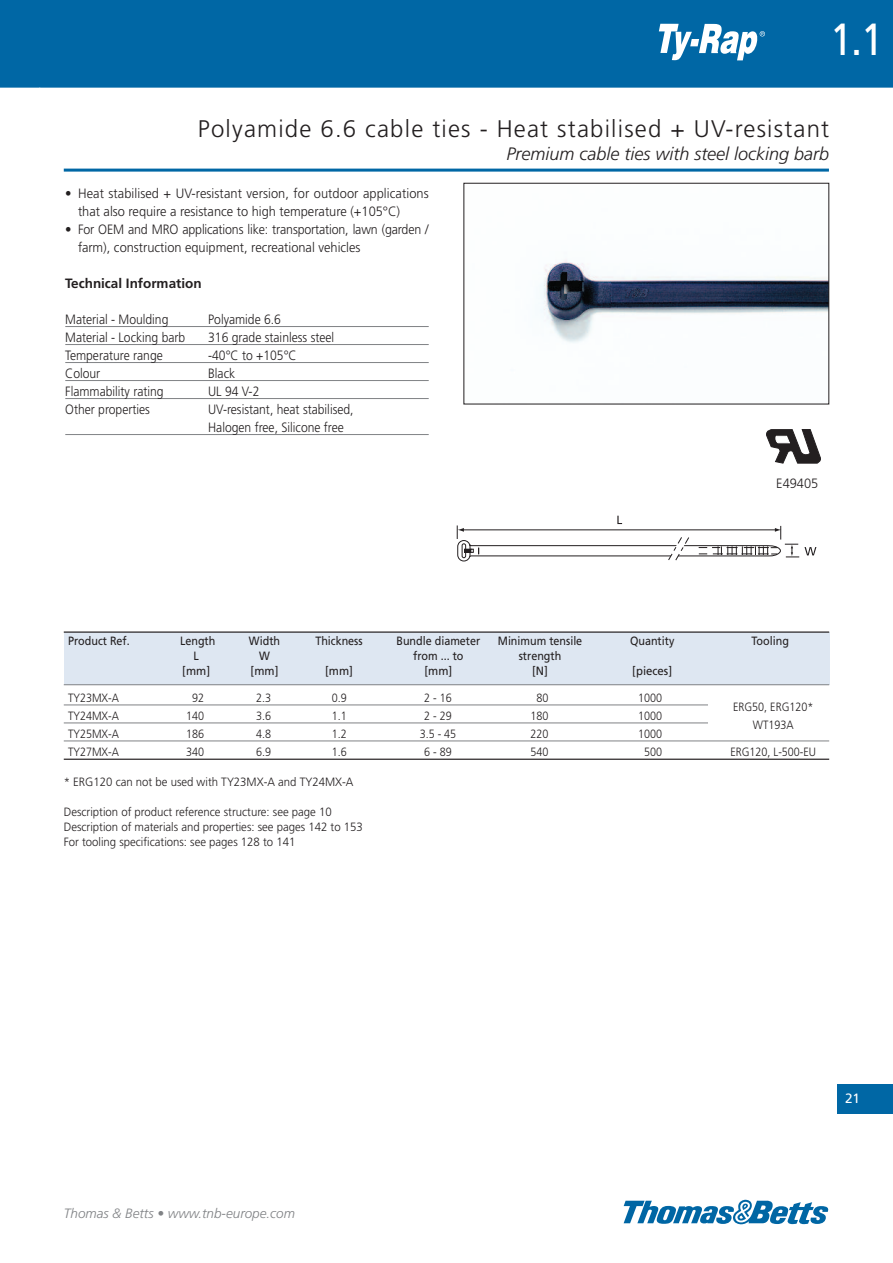
<style>
.page{position:relative;width:893px;height:1263px;background:#fff}
.page>*{position:absolute;margin:0;border:0;box-sizing:border-box;transform-origin:0 0}
.t1{font:45px "Frutiger";color:#fff;scale:.88 1}
.t2{font:300 24px "Frutiger";letter-spacing:.05em;color:#231f20}
.t3{font:italic 300 18px "Frutiger";color:#231f20}
.t4{font:300 13.5px/18px "Frutiger";color:#231f20;scale:.95 1}
.t5{font:300 13.5px/18px "Frutiger";color:#231f20;scale:.9 1}
.t6{font:italic 300 13.5px "Frutiger";color:#808285}
.t7{font:700 13.5px "Frutiger";color:#231f20}
.t8{font:13.5px "Frutiger";color:#fff}
.t9{font:300 12px/15px "Frutiger";color:#231f20;scale:.95 1}
.t10{font:300 12px "Frutiger";color:#231f20;scale:.9 1}
.t11{font:12px "Frutiger";color:#231f20;scale:.9 1}
.t12{font:12px "Frutiger";color:#231f20;scale:.95 1}
</style>
<div class="page">
<div style="left:0;top:0;width:893px;height:89px;background:#0067a5"></div>
<hr style="left:64px;top:169px;width:765px;height:3px;background:#0067a5">
<div style="left:838px;top:1084px;width:55px;height:30px;background:#0067a5"></div>
<svg style="left:624px;top:1200px;width:204px;height:24px"></svg>
<svg style="left:659px;top:24px;width:106px;height:36px"></svg>
<img style="left:538px;top:260px;width:289px;height:83px">
<div style="left:463px;top:183px;width:366px;height:221px;border:1px solid #231f20"></div>
<hr style="left:65px;top:326px;width:364px;height:1px;background:#808285">
<hr style="left:65px;top:344px;width:364px;height:1px;background:#808285">
<hr style="left:65px;top:362px;width:364px;height:1px;background:#808285">
<hr style="left:65px;top:380px;width:364px;height:1px;background:#808285">
<hr style="left:65px;top:398px;width:364px;height:1px;background:#808285">
<hr style="left:65px;top:434px;width:364px;height:1px;background:#808285">
<svg style="left:766px;top:429px;width:54px;height:35px"></svg>
<svg style="left:456px;top:516px;width:360px;height:46px"></svg>
<div style="left:64px;top:632px;width:765px;height:53px;background:#dee7f2"></div>
<hr style="left:64px;top:631px;width:765px;height:2px;background:#231f20">
<hr style="left:64px;top:684px;width:765px;height:1px;background:#808285">
<hr style="left:64px;top:705px;width:644px;height:1px;background:#808285">
<hr style="left:64px;top:723px;width:644px;height:1px;background:#808285">
<hr style="left:64px;top:741px;width:765px;height:1px;background:#808285">
<hr style="left:64px;top:759px;width:765px;height:1px;background:#231f20">
<hr style="left:0;top:88px;width:893px;height:3px;background:#fff">
<h1 class="t1" style="left:830px;top:21px;width:62px">1.1</h1>
<h2 class="t2" style="left:198px;top:119px;width:633px">Polyamide 6.6 cable ties - Heat stabilised + UV-resistant</h2>
<p class="t4" style="left:78px;top:185px;width:371px;text-indent:-13px">• Heat stabilised + UV-resistant version, for outdoor applications that also require a resistance to high temperature (+105°C)</p>
<p class="t4" style="left:78px;top:221px;width:371px;text-indent:-13px">• For OEM and MRO applications like: transportation, lawn (garden / farm), construction equipment, recreational vehicles</p>
<p class="t7" style="left:65px;top:278px;width:138px">Technical Information</p>
<p class="t5" style="left:65px;top:311px;width:116px">Material - Moulding</p>
<p class="t5" style="left:208px;top:311px;width:82px">Polyamide 6.6</p>
<p class="t5" style="left:65px;top:329px;width:135px">Material - Locking barb</p>
<p class="t5" style="left:208px;top:329px;width:142px">316 grade stainless steel</p>
<p class="t5" style="left:65px;top:347px;width:110px">Temperature range</p>
<p class="t5" style="left:208px;top:347px;width:100px">-40°C to +105°C</p>
<p class="t5" style="left:65px;top:365px;width:40px">Colour</p>
<p class="t5" style="left:208px;top:365px;width:31px">Black</p>
<p class="t5" style="left:65px;top:383px;width:111px">Flammability rating</p>
<p class="t5" style="left:208px;top:383px;width:58px">UL 94 V-2</p>
<p class="t5" style="left:65px;top:401px;width:96px">Other properties</p>
<p class="t5" style="left:208px;top:401px;width:163px">UV-resistant, heat stabilised,<br>Halogen free, Silicone free</p>
<h3 class="t3" style="left:507px;top:147px;width:324px">Premium cable ties with steel locking barb</h3>
<p class="t4" style="left:776px;top:476px;width:46px">E49405</p>
<p class="t11" style="left:68px;top:636px;width:70px">Product Ref.</p>
<p class="t11" style="left:180px;top:636px;width:41px">Length</p>
<p class="t11" style="left:249px;top:636px;width:36px">Width</p>
<p class="t11" style="left:315px;top:636px;width:54px">Thickness</p>
<p class="t11" style="left:396px;top:636px;width:95px">Bundle diameter</p>
<p class="t11" style="left:498px;top:636px;width:95px">Minimum tensile</p>
<p class="t11" style="left:630px;top:636px;width:51px">Quantity</p>
<p class="t11" style="left:751px;top:636px;width:43px">Tooling</p>
<p class="t11" style="left:194px;top:651px;width:8px">L</p>
<p class="t11" style="left:259px;top:651px;width:13px">W</p>
<p class="t11" style="left:413px;top:651px;width:57px">from ... to</p>
<p class="t11" style="left:519px;top:651px;width:49px">strength</p>
<p class="t12" style="left:182px;top:666px;width:31px">[mm]</p>
<p class="t12" style="left:251px;top:666px;width:31px">[mm]</p>
<p class="t12" style="left:325px;top:666px;width:31px">[mm]</p>
<p class="t12" style="left:424px;top:666px;width:31px">[mm]</p>
<p class="t12" style="left:532px;top:666px;width:18px">[N]</p>
<p class="t12" style="left:632px;top:666px;width:43px">[pieces]</p>
<p class="t10" style="left:68px;top:693px;width:58px">TY23MX-A</p>
<p class="t10" style="left:192px;top:693px;width:15px">92</p>
<p class="t10" style="left:256px;top:693px;width:18px">2.3</p>
<p class="t10" style="left:332px;top:693px;width:18px">0.9</p>
<p class="t10" style="left:424px;top:693px;width:32px">2-16</p>
<p class="t10" style="left:537px;top:693px;width:15px">80</p>
<p class="t10" style="left:638px;top:693px;width:28px">1000</p>
<p class="t10" style="left:68px;top:711px;width:58px">TY24MX-A</p>
<p class="t10" style="left:186px;top:711px;width:21px">140</p>
<p class="t10" style="left:256px;top:711px;width:18px">3.6</p>
<p class="t10" style="left:332px;top:711px;width:18px">1.1</p>
<p class="t10" style="left:424px;top:711px;width:32px">2-29</p>
<p class="t10" style="left:531px;top:711px;width:21px">180</p>
<p class="t10" style="left:638px;top:711px;width:28px">1000</p>
<p class="t10" style="left:733px;top:702px;width:91px">ERG50, ERG120*</p>
<p class="t10" style="left:753px;top:720px;width:47px">WT193A</p>
<p class="t10" style="left:68px;top:729px;width:58px">TY25MX-A</p>
<p class="t10" style="left:186px;top:729px;width:21px">186</p>
<p class="t10" style="left:256px;top:729px;width:18px">4.8</p>
<p class="t10" style="left:332px;top:729px;width:18px">1.2</p>
<p class="t10" style="left:420px;top:729px;width:42px">3.5 - 45</p>
<p class="t10" style="left:531px;top:729px;width:21px">220</p>
<p class="t10" style="left:638px;top:729px;width:28px">1000</p>
<p class="t10" style="left:68px;top:747px;width:58px">TY27MX-A</p>
<p class="t10" style="left:186px;top:747px;width:21px">340</p>
<p class="t10" style="left:256px;top:747px;width:18px">6.9</p>
<p class="t10" style="left:332px;top:747px;width:18px">1.6</p>
<p class="t10" style="left:424px;top:747px;width:32px">6-89</p>
<p class="t10" style="left:531px;top:747px;width:21px">540</p>
<p class="t10" style="left:644px;top:747px;width:21px">500</p>
<p class="t10" style="left:730px;top:747px;width:97px">ERG120, L-500-EU</p>
<p class="t9" style="left:64px;top:775px;width:307px">* ERG120 can not be used with TY23MX-A and TY24MX-A</p>
<p class="t9" style="left:64px;top:805px;width:316px">Description of product reference structure: see page 10<br>Description of materials and properties: see pages 142 to 153<br>For tooling specifications: see pages 128 to 141</p>
<p class="t6" style="left:64px;top:1208px;width:233px">Thomas &amp; Betts • www.tnb-europe.com</p>
<p class="t8" style="left:845px;top:1093px;width:16px">21</p>
</div>
